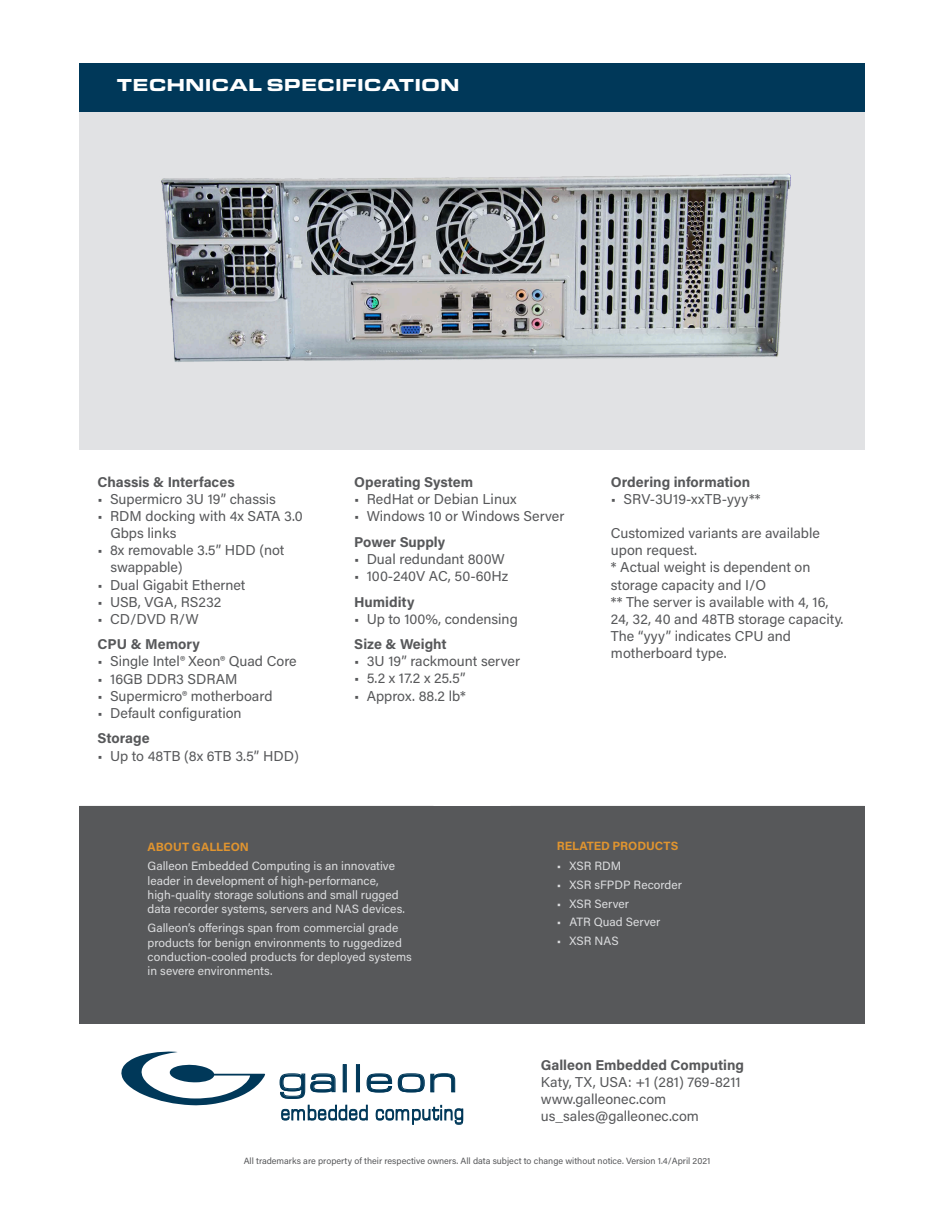
<style>
.page{position:relative;width:944px;height:1214px;background:#fff}
.page>*{position:absolute;margin:0;border:0;box-sizing:border-box;transform-origin:0 0}
.t1{font:37.35px "Eurostile Ext";color:#003859;scale:1.09 1}
.t2{font:21.9px "Eurostile Ext";letter-spacing:.075em;color:#003859;scale:.57 1}
.t3{font:900 18px "Eurostile Ext";color:#fff}
.Blank{font:14.25px/17.1px "Acumin Pro";color:#57585a}
.t4{font:700 14.25px "Acumin Pro";color:#57585a}
.t5{font:12px/14.4px "Acumin Pro";color:#dcdddf}
.t6{font:700 12px "Acumin Pro";color:#e0942f}
.t7{font:9px "Acumin Pro";color:#57585a}
.s1{font-size:34.95px}
.s2{font-size:37.05px}
.s3{font-size:40.5px}
.s4{font-size:40.35px}
.s5{font-size:37.2px}
</style>
<div class="page">
<div style="left:79px;top:64px;width:785px;height:48px;background:#003859"></div>
<div style="left:79px;top:806px;width:785px;height:217px;background:#57585a"></div>
<img style="left:79px;top:113px;width:786px;height:337px">
<svg style="left:121px;top:1051px;width:144px;height:54px"></svg>
<svg style="left:280px;top:1073px;width:55px;height:25px"></svg>
<svg style="left:367px;top:1073px;width:25px;height:19px"></svg>
<svg style="left:398px;top:1073px;width:26px;height:19px"></svg>
<svg style="left:430px;top:1073px;width:25px;height:19px"></svg>
<div style="left:356px;top:1064px;width:3px;height:28px;border:1px solid #003859"></div>
<svg style="left:376px;top:1105px;width:87px;height:19px"></svg>
<svg style="left:281px;top:1104px;width:86px;height:16px"></svg>
<p class="t3" style="left:117px;top:72px;width:344px">TECHNICAL SPECIFICATION</p>
<p class="t4" style="left:98px;top:472px;width:139px">Chassis &amp; Interfaces</p>
<p class="Blank" style="left:98px;top:490px;width:180px">• Supermicro 3U 19” chassis</p>
<p class="Blank" style="left:110px;top:507px;width:194px;text-indent:-13px">• RDM docking with 4x SATA 3.0<br>Gbps links</p>
<p class="Blank" style="left:110px;top:541px;width:176px;text-indent:-13px">• 8x removable 3.5” HDD (not swappable)</p>
<p class="Blank" style="left:98px;top:575px;width:149px">• Dual Gigabit Ethernet</p>
<p class="Blank" style="left:98px;top:592px;width:125px">• USB, VGA, RS232</p>
<p class="Blank" style="left:98px;top:609px;width:103px">• CD/DVD R/W</p>
<p class="t4" style="left:98px;top:634px;width:104px">CPU &amp; Memory</p>
<p class="Blank" style="left:98px;top:652px;width:200px">• Single Intel® Xeon® Quad Core</p>
<p class="Blank" style="left:98px;top:669px;width:141px">• 16GB DDR3 SDRAM</p>
<p class="Blank" style="left:98px;top:686px;width:176px">• Supermicro® motherboard</p>
<p class="Blank" style="left:98px;top:703px;width:145px">• Default configuration</p>
<p class="t4" style="left:98px;top:728px;width:53px">Storage</p>
<p class="Blank" style="left:98px;top:746px;width:203px">• Up to 48TB (8x 6TB 3.5” HDD)</p>
<p class="t4" style="left:354px;top:472px;width:120px">Operating System</p>
<p class="Blank" style="left:354px;top:490px;width:164px">• RedHat or Debian Linux</p>
<p class="Blank" style="left:354px;top:507px;width:212px">• Windows 10 or Windows Server</p>
<p class="t4" style="left:354px;top:531px;width:92px">Power Supply</p>
<p class="Blank" style="left:354px;top:549px;width:152px">• Dual redundant 800W</p>
<p class="Blank" style="left:354px;top:567px;width:155px">• 100-240V AC, 50-60Hz</p>
<p class="t4" style="left:354px;top:591px;width:62px">Humidity</p>
<p class="Blank" style="left:354px;top:609px;width:165px">• Up to 100%, condensing</p>
<p class="t4" style="left:354px;top:634px;width:94px">Size &amp; Weight</p>
<p class="Blank" style="left:354px;top:652px;width:167px">• 3U 19” rackmount server</p>
<p class="Blank" style="left:354px;top:669px;width:113px">• 5.2 x 17.2 x 25.5”</p>
<p class="Blank" style="left:354px;top:686px;width:113px">• Approx. 88.2 lb*</p>
<p class="t4" style="left:611px;top:472px;width:141px">Ordering information</p>
<p class="Blank" style="left:611px;top:490px;width:151px">• SRV-3U19-xxTB-yyy**</p>
<p class="Blank" style="left:611px;top:524px;width:210px">Customized variants are available upon request.</p>
<p class="Blank" style="left:611px;top:558px;width:201px">* Actual weight is dependent on storage capacity and I/O</p>
<p class="Blank" style="left:611px;top:592px;width:234px">** The server is available with 4, 16,<br>24, 32, 40 and 48TB storage capacity.<br>The “yyy” indicates CPU and motherboard type.</p>
<p class="t6" style="left:148px;top:838px;width:103px">ABOUT GALLEON</p>
<p class="t6" style="left:556px;top:837px;width:123px">RELATED PRODUCTS</p>
<p class="t5" style="left:148px;top:858px;width:259px">Galleon Embedded Computing is an innovative leader in development of high-performance, high-quality storage solutions and small rugged data recorder systems, servers and NAS devices.</p>
<p class="t5" style="left:148px;top:920px;width:266px">Galleon’s offerings span from commercial grade products for benign environments to ruggedized conduction-cooled products for deployed systems in severe environments.</p>
<p class="t1" style="left:277px;top:1054px;width:167px"><span class="s1">g</span><span class="s2">a</span><span class="s3">l</span><span class="s4">l</span>e<span class="s5">o</span>n</p>
<p class="t2" style="left:281px;top:1098px;width:322px">embedded computing</p>
<p class="t5" style="left:556px;top:858px;width:66px">• XSR RDM</p>
<p class="t5" style="left:556px;top:877px;width:127px">• XSR sFPDP Recorder</p>
<p class="t5" style="left:556px;top:895px;width:74px">• XSR Server</p>
<p class="t5" style="left:556px;top:914px;width:105px">• ATR Quad Server</p>
<p class="t5" style="left:556px;top:933px;width:63px">• XSR NAS</p>
<p class="t4" style="left:541px;top:1055px;width:205px">Galleon Embedded Computing</p>
<p class="Blank" style="left:541px;top:1073px;width:201px">Katy, TX, USA: +1 (281) 769-8211</p>
<p class="Blank" style="left:541px;top:1090px;width:127px">www.galleonec.com</p>
<p class="Blank" style="left:541px;top:1107px;width:160px">us_sales@galleonec.com</p>
<p class="t7" style="left:244px;top:1155px;width:468px">All trademarks are property of their respective owners. All data subject to change without notice. Version 1.4/April 2021</p>
</div>
